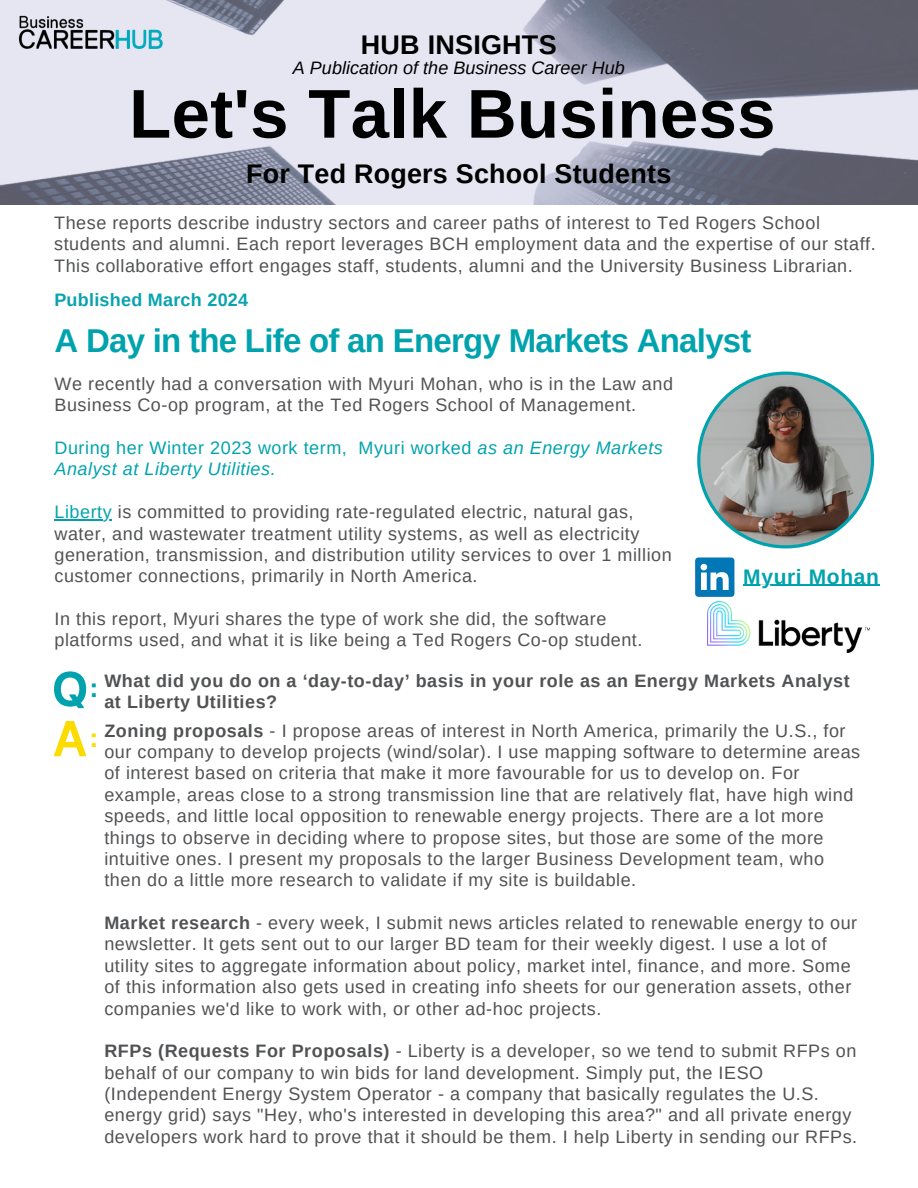
<style>
.page{position:relative;width:918px;height:1188px;background:#fff}
.page>*{position:absolute;margin:0;border:0;box-sizing:border-box;transform-origin:0 0}
.t1{font:700 69px "Arimo";letter-spacing:.005em;color:#000}
.t2{font:700 33px "Arimo";letter-spacing:-.02em;color:#00a3ad}
.t3{font:700 27px "Arimo";letter-spacing:.01em;color:#000}
.t4{font:700 27px "Arimo";color:#00a3ad}
.t5{font:700 27px "Arimo";color:#fcdb00}
.t6{font:700 21px "Arimo";letter-spacing:.03em;color:#00a3ad}
.t7{font:18px/21.3px "Arimo";letter-spacing:.03em;color:#515254}
.t8{font:700 18px/21.3px "Arimo";letter-spacing:.03em;color:#515254}
.t9{font:italic 18px/21.3px "Arimo";letter-spacing:.03em;color:#00a3ad}
.t10{font:italic 18px "Arimo";color:#000}
.t11{font:700 18px "Arimo";letter-spacing:.015em;color:#09a3ae}
.s1{font-style:normal}
.s2{color:#00a3ad}
.s3{font-weight:700}
</style>
<div class="page">
<svg style="left:0;top:0;width:918px;height:204px;fill:#e6e6f3"></svg>
<img style="left:17px;top:14px;width:148px;height:34px">
<svg style="left:54px;top:671px;width:32px;height:37px"></svg>
<svg style="left:54px;top:721px;width:32px;height:35px"></svg>
<svg style="left:697px;top:372px;width:177px;height:176px"></svg>
<img style="left:707px;top:602px;width:162px;height:51px">
<hr style="left:55px;top:519px;width:57px;height:1px;background:#00a3ad">
<hr style="left:743px;top:585px;width:137px;height:1px;background:#00a3ad">
<svg style="left:695px;top:557px;width:39px;height:40px"></svg>
<p class="t3" style="left:361px;top:30px;width:197px">HUB INSIGHTS</p>
<p class="t10" style="left:293px;top:57px;width:333px">A Publication of the Business Career Hub</p>
<p class="t1" style="left:129px;top:75px;width:648px">Let's Talk Business</p>
<p class="t3" style="left:246px;top:158px;width:427px">For Ted Rogers School Students</p>
<h1 class="t7" style="left:54px;top:212px;width:823px">These reports describe industry sectors and career paths of interest to Ted Rogers School students and alumni. Each report leverages BCH employment data and the expertise of our staff.<br>This collaborative effort engages staff, students, alumni and the University Business Librarian.</h1>
<p class="t11" style="left:54px;top:290px;width:195px">Published March 2024</p>
<p class="t2" style="left:55px;top:322px;width:699px">A Day in the Life of an Energy Markets Analyst</p>
<p class="t7" style="left:55px;top:373px;width:620px">We recently had a conversation with Myuri Mohan, who is in the Law and<br>Business Co-op program, at the Ted Rogers School of Management.</p>
<p class="t9" style="left:55px;top:437px;width:610px"><span class="s1">During her Winter 2023 work term, Myuri worked</span> as an Energy Markets<br>Analyst at Liberty Utilities.</p>
<p class="t7" style="left:55px;top:501px;width:619px"><span class="s2">Liberty</span> is committed to providing rate-regulated electric, natural gas, water, and wastewater treatment utility systems, as well as electricity generation, transmission, and distribution utility services to over 1 million customer connections, primarily in North America.</p>
<p class="t7" style="left:55px;top:608px;width:589px">In this report, Myuri shares the type of work she did, the software platforms used, and what it is like being a Ted Rogers Co-op student.</p>
<p class="t8" style="left:104px;top:670px;width:747px">What did you do on a ‘day-to-day’ basis in your role as an Energy Markets Analyst at Liberty Utilities?</p>
<h2 class="t7" style="left:104px;top:720px;width:757px"><span class="s3">Zoning proposals</span> - I propose areas of interest in North America, primarily the U.S., for our company to develop projects (wind/solar). I use mapping software to determine areas of interest based on criteria that make it more favourable for us to develop on. For example, areas close to a strong transmission line that are relatively flat, have high wind speeds, and little local opposition to renewable energy projects. There are a lot more things to observe in deciding where to propose sites, but those are some of the more intuitive ones. I present my proposals to the larger Business Development team, who then do a little more research to validate if my site is buildable.</h2>
<p class="t7" style="left:104px;top:912px;width:754px"><span class="s3">Market research</span> - every week, I submit news articles related to renewable energy to our newsletter. It gets sent out to our larger BD team for their weekly digest. I use a lot of utility sites to aggregate information about policy, market intel, finance, and more. Some of this information also gets used in creating info sheets for our generation assets, other companies we'd like to work with, or other ad-hoc projects.</p>
<p class="t7" style="left:104px;top:1040px;width:754px"><span class="s3">RFPs (Requests For Proposals)</span> - Liberty is a developer, so we tend to submit RFPs on behalf of our company to win bids for land development. Simply put, the IESO (Independent Energy System Operator - a company that basically regulates the U.S. energy grid) says "Hey, who's interested in developing this area?" and all private energy developers work hard to prove that it should be them. I help Liberty in sending our RFPs.</p>
<h3 class="t6" style="left:743px;top:565px;width:137px">Myuri Mohan</h3>
<p class="t4" style="left:89px;top:673px;width:10px">:</p>
<p class="t5" style="left:89px;top:722px;width:10px">:</p>
</div>
